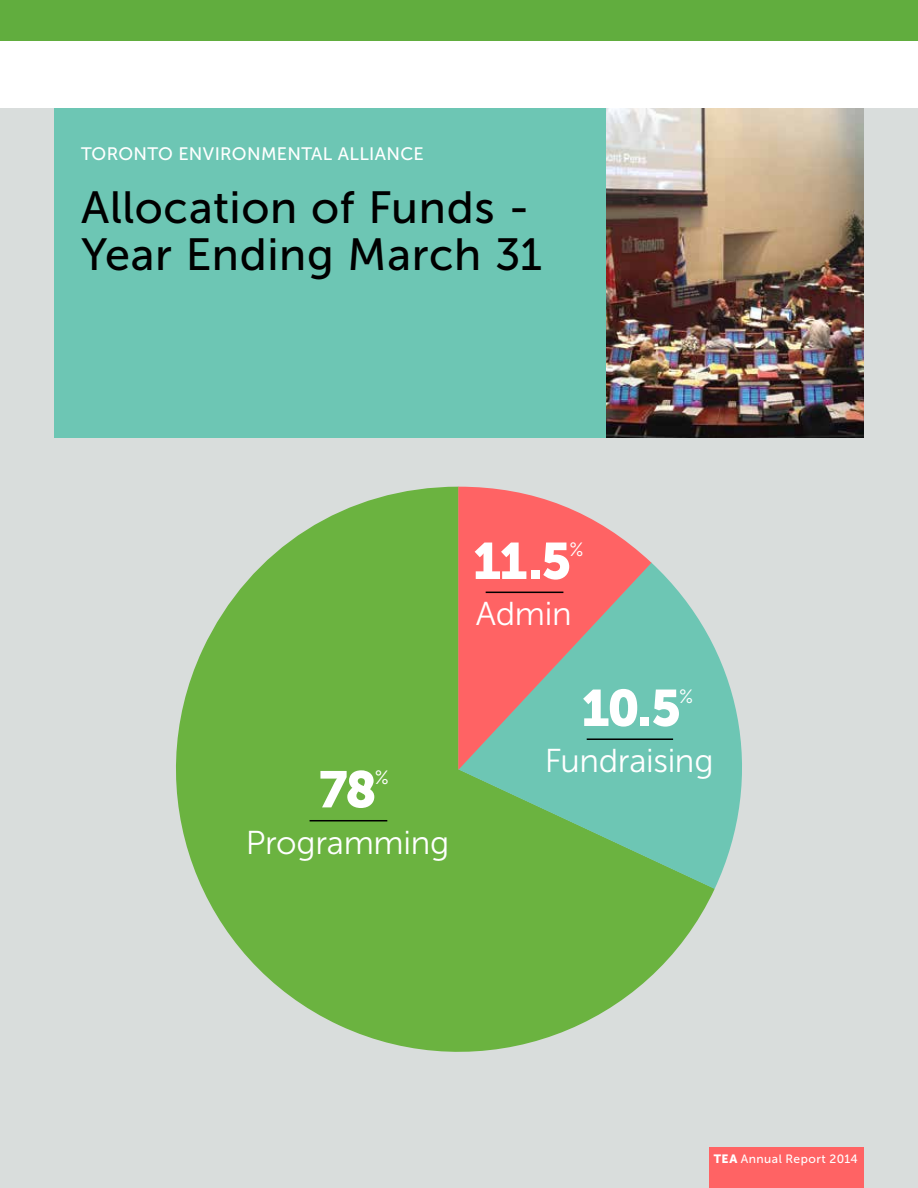
<style>
.page{position:relative;width:918px;height:1188px;background:#fff}
.page>*{position:absolute;margin:0;border:0;box-sizing:border-box;transform-origin:0 0}
.t1{font:51px "Museo Sans 900";color:#fff}
.t2{font:45px/46.5px "Museo Sans 500";letter-spacing:.015em;color:#000}
.t3{font:33px "Museo Sans 300";letter-spacing:-.01em;color:#fff}
.t4{font:19.2px "Museo Sans 300";color:#fff}
.t5{font:18px "Museo Sans 500";letter-spacing:.02em;color:#fff}
.t6{font:12px "Museo Sans 500";letter-spacing:.035em;color:#fff}
.s1{font-family:"Museo Sans 900"}
</style>
<div class="page">
<div style="left:0;top:108px;width:918px;height:1080px;background:#d9dddc"></div>
<div style="left:0;top:0;width:918px;height:40px;background:#61ad3e"></div>
<div style="left:709px;top:1148px;width:155px;height:40px;background:#ff6364"></div>
<img style="left:606px;top:108px;width:258px;height:330px">
<div style="left:54px;top:108px;width:552px;height:330px;background:#6dc6b4"></div>
<svg style="left:176px;top:487px;width:539px;height:565px;fill:#6bb340"></svg>
<svg style="left:458px;top:562px;width:284px;height:327px;background:#78c396"></svg>
<svg style="left:458px;top:487px;width:193px;height:283px;background:#c6908a"></svg>
<hr style="left:310px;top:820px;width:77px;height:1px;background:#000">
<hr style="left:587px;top:738px;width:86px;height:2px;background:#000">
<hr style="left:486px;top:592px;width:77px;height:1px;background:#000">
<p class="t5" style="left:81px;top:144px;width:52px">TO RONTO</p>
<p class="t5" style="left:179px;top:144px;width:11px">ENVI</p>
<p class="t5" style="left:220px;top:144px;width:26px">RONMENT</p>
<p class="t5" style="left:311px;top:144px;width:88px">AL ALLIANCE</p>
<p class="t2" style="left:81px;top:185px;width:463px">Allocation of Funds -<br>Year Ending March 31</p>
<p class="t1" style="left:319px;top:761px;width:60px">78</p>
<p class="t4" style="left:375px;top:767px;width:16px">%</p>
<p class="t3" style="left:246px;top:825px;width:205px">Programming</p>
<p class="t1" style="left:473px;top:532px;width:100px">11.5</p>
<p class="t4" style="left:569px;top:539px;width:16px">%</p>
<p class="t3" style="left:476px;top:596px;width:97px">Admin</p>
<p class="t1" style="left:581px;top:679px;width:101px">10.5</p>
<p class="t4" style="left:679px;top:686px;width:16px">%</p>
<p class="t3" style="left:545px;top:743px;width:170px">Fundraising</p>
<p class="t6" style="left:714px;top:1153px;width:146px"><span class="s1">TEA</span> Annual Report 2014</p>
</div>
